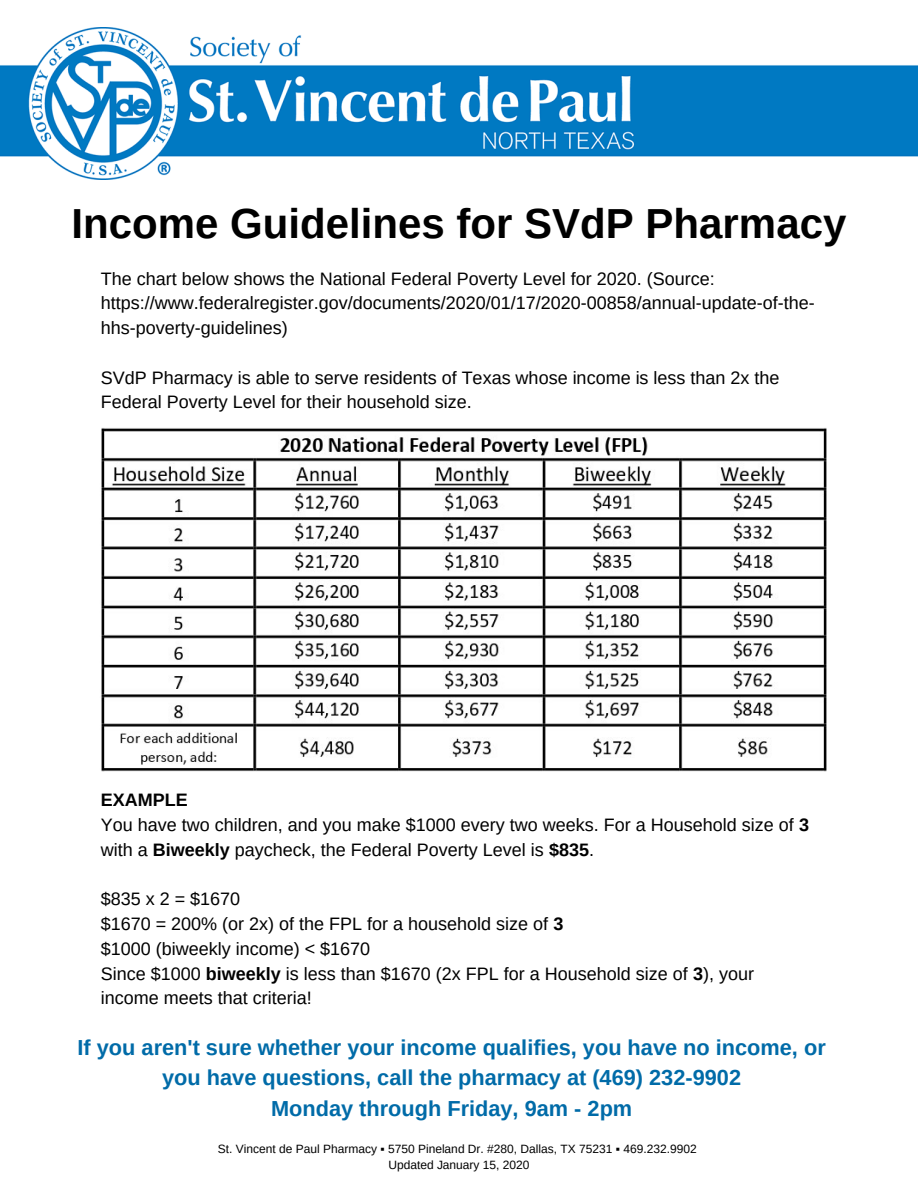
<style>
.page{position:relative;width:918px;height:1188px;background:#fff}
.page>*{position:absolute;margin:0;border:0;box-sizing:border-box;transform-origin:0 0}
.t1{font:700 42px "Arimo";color:#000}
.t2{font:700 21.75px/30.3px "Arimo";color:#006ba8;text-align:center}
.t3{font:18px/24.8px "Arimo";color:#000}
.t4{font:12px/15.8px "Arimo";color:#000;text-align:center}
.s1{font-weight:700}
</style>
<div class="page">
<img style="left:0;top:28px;width:918px;height:151px">
<img style="left:101px;top:428px;width:726px;height:344px">
<h1 class="t1" style="left:72px;top:200px;width:776px">Income Guidelines for SVdP Pharmacy</h1>
<p class="t3" style="left:101px;top:266px;width:716px">The chart below shows the National Federal Poverty Level for 2020. (Source: https://www.federalregister.gov/documents/2020/01/17/2020-00858/annual-update-of-the&shy;hhs-poverty-guidelines)</p>
<p class="t3" style="left:101px;top:365px;width:680px">SVdP Pharmacy is able to serve residents of Texas whose income is less than 2x the<br>Federal Poverty Level for their household size.</p>
<p class="t3" style="left:101px;top:788px;width:710px"><span class="s1">EXAMPLE<br></span>You have two children, and you make $1000 every two weeks. For a Household size of <span class="s1">3 </span>with a <span class="s1">Biweekly</span> paycheck, the Federal Poverty Level is <span class="s1">$835</span>.</p>
<p class="t3" style="left:101px;top:887px;width:655px">$835 x 2 = $1670<br>$1670 = 200% (or 2x) of the FPL for a household size of <span class="s1">3<br></span>$1000 (biweekly income) &lt; $1670<br>Since $1000 <span class="s1">biweekly</span> is less than $1670 (2x FPL for a Household size of <span class="s1">3</span>), your income meets that criteria!</p>
<p class="t2" style="left:78px;top:1032px;width:750px">If you aren't sure whether your income qualifies, you have no income, or you have questions, call the pharmacy at (469) 232-9902<br>Monday through Friday, 9am - 2pm</p>
<p class="t4" style="left:218px;top:1141px;width:481px">St. Vincent de Paul Pharmacy ▪ 5750 Pineland Dr. #280, Dallas, TX 75231 ▪ 469.232.9902<br>Updated January 15, 2020</p>
</div>
